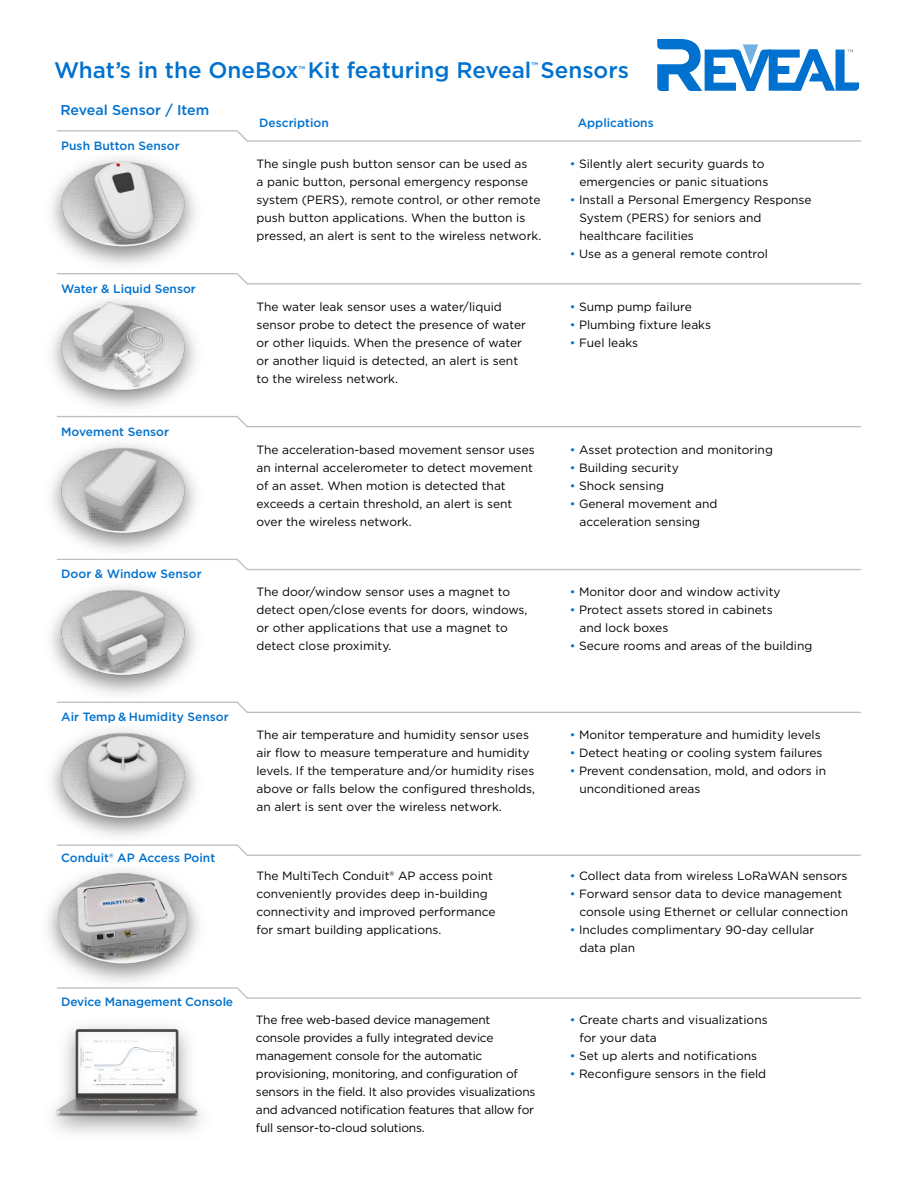
<style>
.page{position:relative;width:918px;height:1188px;background:#fff}
.page>*{position:absolute;margin:0;border:0;box-sizing:border-box;transform-origin:0 0}
.t1{font:500 22.5px "Gotham";color:#0071ce}
.t2{font:500 14.25px "Gotham";color:#0071ce}
.t3{font:12px/18px "Gotham";color:#000}
.t4{font:12px/18px "Gotham";letter-spacing:-.02em;color:#000}
.t5{font:500 12px "Gotham";color:#0071ce}
.t6{font:500 9.6px "Gotham";color:#0071ce}
.s1{color:#0071ce}
</style>
<div class="page">
<img style="left:53px;top:1025px;width:148px;height:108px">
<img style="left:51px;top:299px;width:145px;height:109px">
<img style="left:51px;top:444px;width:145px;height:107px">
<img style="left:51px;top:587px;width:145px;height:107px">
<img style="left:51px;top:729px;width:145px;height:107px">
<img style="left:43px;top:866px;width:160px;height:109px">
<img style="left:51px;top:158px;width:145px;height:107px">
<hr style="left:247px;top:855px;width:614px;height:1px;background:#bfbeb7">
<svg style="left:57px;top:844px;width:192px;height:12px"></svg>
<hr style="left:247px;top:997px;width:614px;height:2px;background:#bfbeb7">
<svg style="left:56px;top:987px;width:193px;height:12px"></svg>
<hr style="left:247px;top:712px;width:614px;height:1px;background:#bfbeb7">
<svg style="left:57px;top:701px;width:192px;height:12px"></svg>
<hr style="left:247px;top:426px;width:614px;height:1px;background:#bfbeb7">
<svg style="left:57px;top:416px;width:192px;height:12px"></svg>
<hr style="left:247px;top:569px;width:614px;height:1px;background:#bfbeb7">
<svg style="left:56px;top:558px;width:193px;height:13px"></svg>
<hr style="left:247px;top:283px;width:614px;height:1px;background:#bfbeb7">
<svg style="left:57px;top:273px;width:192px;height:12px"></svg>
<hr style="left:247px;top:140px;width:614px;height:2px;background:#bfbeb7">
<svg style="left:57px;top:130px;width:192px;height:12px"></svg>
<svg style="left:657px;top:39px;width:202px;height:52px"></svg>
<h1 class="t1" style="left:54px;top:60px;width:577px">What’s in the OneBox Kit featuring Reveal Sensors</h1>
<p class="t6" style="left:531px;top:61px;width:8px">™</p>
<p class="t6" style="left:298px;top:65px;width:8px">™</p>
<p class="t2" style="left:60px;top:103px;width:151px">Reveal Sensor / Item</p>
<p class="t5" style="left:61px;top:140px;width:120px">Push Button Sensor</p>
<p class="t5" style="left:61px;top:283px;width:136px">Water &amp; Liquid Sensor</p>
<p class="t5" style="left:61px;top:426px;width:109px">Movement Sensor</p>
<p class="t5" style="left:61px;top:569px;width:142px">Door &amp; Window Sensor</p>
<p class="t5" style="left:259px;top:117px;width:71px">Description</p>
<p class="t5" style="left:578px;top:117px;width:77px">Applications</p>
<p class="t3" style="left:256px;top:155px;width:286px">The single push button sensor can be used as<br>a panic button, personal emergency response system (PERS), remote control, or other remote push button applications. When the button is pressed, an alert is sent to the wireless network.</p>
<p class="t3" style="left:579px;top:155px;width:190px;text-indent:-10px"><span class="s1">•</span> Silently alert security guards to emergencies or panic situations</p>
<p class="t3" style="left:579px;top:191px;width:234px;text-indent:-10px"><span class="s1">•</span> Install a Personal Emergency Response<br>System (PERS) for seniors and healthcare facilities</p>
<p class="t3" style="left:570px;top:245px;width:200px"><span class="s1">•</span> Use as a general remote control</p>
<p class="t3" style="left:256px;top:298px;width:271px">The water leak sensor uses a water/liquid sensor probe to detect the presence of water or other liquids. When the presence of water or another liquid is detected, an alert is sent to the wireless network.</p>
<p class="t3" style="left:570px;top:298px;width:124px"><span class="s1">•</span> Sump pump failure</p>
<p class="t3" style="left:570px;top:316px;width:143px"><span class="s1">•</span> Plumbing fixture leaks</p>
<p class="t3" style="left:570px;top:334px;width:70px"><span class="s1">•</span> Fuel leaks</p>
<p class="t3" style="left:256px;top:441px;width:280px">The acceleration-based movement sensor uses an internal accelerometer to detect movement of an asset. When motion is detected that exceeds a certain threshold, an alert is sent over the wireless network.</p>
<p class="t3" style="left:570px;top:441px;width:205px"><span class="s1">•</span> Asset protection and monitoring</p>
<p class="t3" style="left:570px;top:459px;width:111px"><span class="s1">•</span> Building security</p>
<p class="t3" style="left:570px;top:477px;width:96px"><span class="s1">•</span> Shock sensing</p>
<p class="t3" style="left:579px;top:495px;width:140px;text-indent:-10px"><span class="s1">•</span> General movement and acceleration sensing</p>
<p class="t3" style="left:256px;top:584px;width:273px">The door/window sensor uses a magnet to detect open/close events for doors, windows, or other applications that use a magnet to detect close proximity.</p>
<p class="t3" style="left:570px;top:584px;width:212px"><span class="s1">•</span> Monitor door and window activity</p>
<p class="t3" style="left:579px;top:602px;width:195px;text-indent:-10px"><span class="s1">•</span> Protect assets stored in cabinets and lock boxes</p>
<p class="t3" style="left:570px;top:638px;width:244px"><span class="s1">•</span> Secure rooms and areas of the building</p>
<p class="t5" style="left:61px;top:712px;width:169px">Air Temp &amp; Humidity Sensor</p>
<p class="t5" style="left:61px;top:852px;width:156px">Conduit® AP Access Point</p>
<p class="t5" style="left:61px;top:996px;width:174px">Device Management Console</p>
<p class="t3" style="left:256px;top:727px;width:280px">The air temperature and humidity sensor uses air flow to measure temperature and humidity levels. If the temperature and/or humidity rises above or falls below the configured thresholds, an alert is sent over the wireless network.</p>
<p class="t3" style="left:570px;top:727px;width:252px"><span class="s1">•</span> Monitor temperature and humidity levels</p>
<p class="t3" style="left:570px;top:745px;width:254px"><span class="s1">•</span> Detect heating or cooling system failures</p>
<p class="t3" style="left:579px;top:763px;width:248px;text-indent:-10px"><span class="s1">•</span> Prevent condensation, mold, and odors in unconditioned areas</p>
<p class="t3" style="left:256px;top:867px;width:241px">The MultiTech Conduit® AP access point conveniently provides deep in-building connectivity and improved performance for smart building applications.</p>
<p class="t3" style="left:570px;top:867px;width:279px"><span class="s1">•</span> Collect data from wireless LoRaWAN sensors</p>
<p class="t3" style="left:579px;top:885px;width:270px;text-indent:-10px"><span class="s1">•</span> Forward sensor data to device management console using Ethernet or cellular connection</p>
<p class="t3" style="left:579px;top:921px;width:236px;text-indent:-10px"><span class="s1">•</span> Includes complimentary 90-day cellular data plan</p>
<p class="t4" style="left:256px;top:1011px;width:281px">The free web-based device management console provides a fully integrated device management console for the automatic provisioning, monitoring, and configuration of sensors in the field. It also provides visualizations and advanced notification features that allow for full sensor-to-cloud solutions.</p>
<p class="t3" style="left:579px;top:1011px;width:190px;text-indent:-10px"><span class="s1">•</span> Create charts and visualizations for your data</p>
<p class="t3" style="left:570px;top:1047px;width:189px"><span class="s1">•</span> Set up alerts and notifications</p>
<p class="t3" style="left:570px;top:1065px;width:198px"><span class="s1">•</span> Reconfigure sensors in the field</p>
</div>
